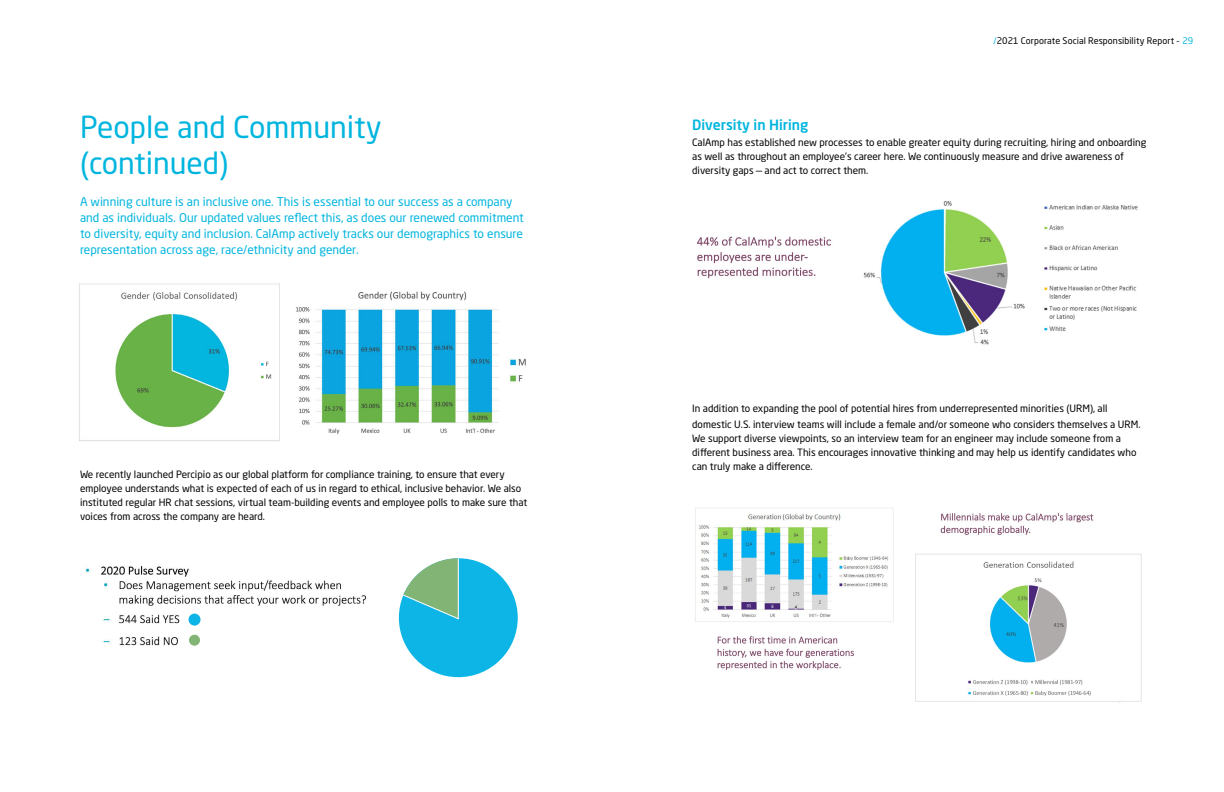
<style>
.page{position:relative;width:1224px;height:792px;background:#fff}
.page>*{position:absolute;margin:0;border:0;box-sizing:border-box;transform-origin:0 0}
.t1{font:30px/36px "Neo Sans Std";color:#00b5de}
.t2{font:500 14px "Neo Sans Std";color:#00b5de}
.t3{font:12px/16px "Neo Sans Std";color:#00b5de}
.t4{font:10px/14px "Neo Sans Std";color:#000}
.t5{font:9px "Neo Sans Std";letter-spacing:.01em;color:#000}
.s1{color:#00b5de}
</style>
<div class="page">
<img style="left:695px;top:508px;width:447px;height:195px">
<div style="left:692px;top:686px;width:73px;height:27px;background:#fff"></div>
<img style="left:85px;top:566px;width:421px;height:98px">
<div style="left:185px;top:614px;width:20px;height:32px;background:#fff"></div>
<img style="left:79px;top:283px;width:447px;height:158px">
<img style="left:697px;top:201px;width:441px;height:144px">
<img style="left:107px;top:306px;width:141px;height:125px">
<img style="left:246px;top:350px;width:28px;height:35px">
<div style="left:399px;top:530px;width:125px;height:62px;background:#fff"></div>
<div style="left:399px;top:558px;width:119px;height:119px;background:#0db5e6;border-radius:50%"></div>
<svg style="left:399px;top:559px;width:60px;height:61px"></svg>
<div style="left:189px;top:614px;width:12px;height:12px;background:#0db5e6;border-radius:50%"></div>
<div style="left:189px;top:634px;width:12px;height:12px;background:#82b575;border-radius:50%"></div>
<div style="left:188px;top:634px;width:13px;height:12px;border:1px solid #fff;border-radius:50%"></div>
<h1 class="t1" style="left:80px;top:110px;width:303px">People and Community (continued)</h1>
<p class="t3" style="left:80px;top:194px;width:445px">A winning culture is an inclusive one. This is essential to our success as a company and as individuals. Our updated values reflect this, as does our renewed commitment to diversity, equity and inclusion. CalAmp actively tracks our demographics to ensure representation across age, race/ethnicity and gender.</p>
<p class="t4" style="left:80px;top:468px;width:449px">We recently launched Percipio as our global platform for compliance training, to ensure that every employee understands what is expected of each of us in regard to ethical, inclusive behavior. We also instituted regular HR chat sessions, virtual team-building events and employee polls to make sure that voices from across the company are heard.</p>
<p class="t5" style="left:993px;top:37px;width:201px"><span class="s1">/</span>2021 Corporate Social Responsibility Report - <span class="s1">29</span></p>
<h2 class="t2" style="left:692px;top:119px;width:118px">Diversity in Hiring</h2>
<p class="t4" style="left:692px;top:136px;width:456px">CalAmp has established new processes to enable greater equity during recruiting, hiring and onboarding as well as throughout an employee’s career here. We continuously measure and drive awareness of diversity gaps — and act to correct them.</p>
<p class="t4" style="left:692px;top:401px;width:450px;line-height:16px">In addition to expanding the pool of potential hires from underrepresented minorities (URM), all domestic U.S. interview teams will include a female and/or someone who considers themselves a URM.</p>
<p class="t4" style="left:692px;top:432px;width:446px">We support diverse viewpoints, so an interview team for an engineer may include someone from a different business area. This encourages innovative thinking and may help us identify candidates who can truly make a difference.</p>
</div>
